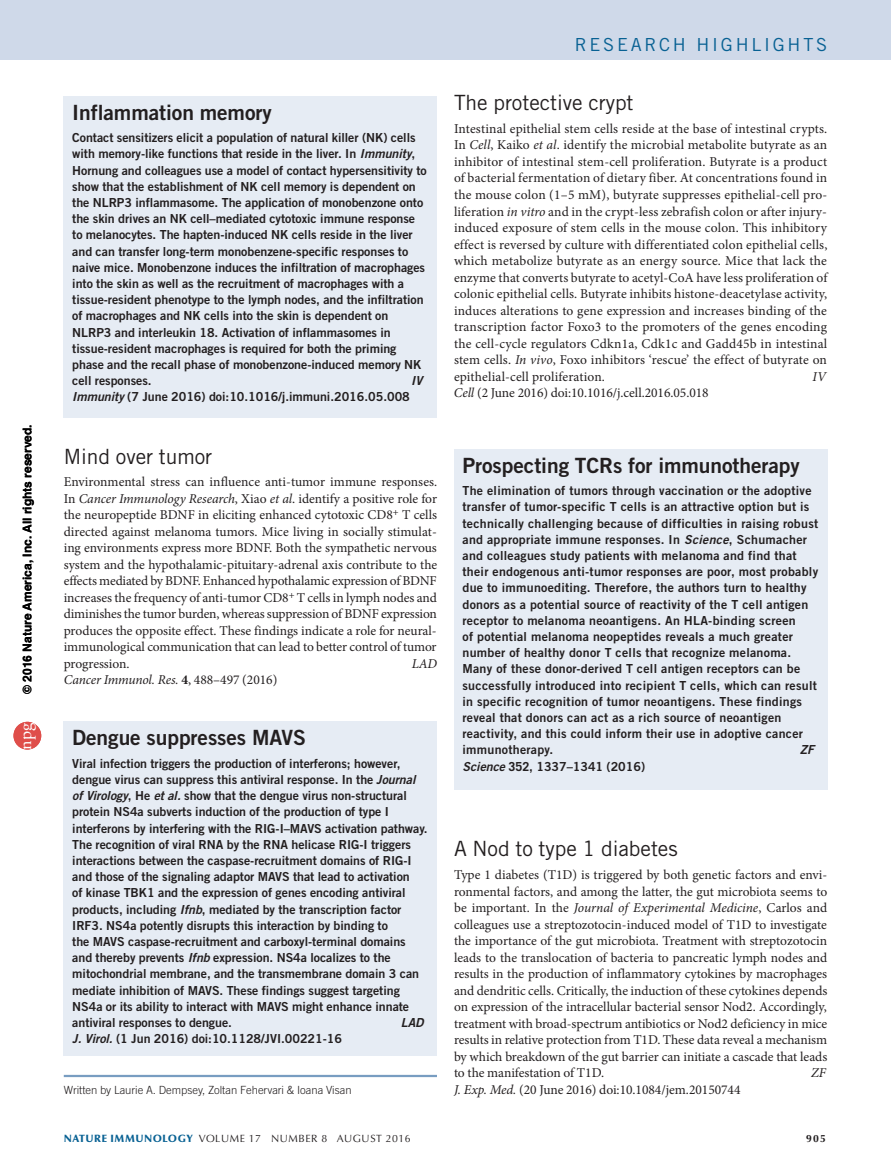
<style>
.page{position:relative;width:891px;height:1175px;background:#fff}
.page>*{position:absolute;margin:0;border:0;box-sizing:border-box;transform-origin:0 0}
.HEAD_res_notes_bold{font:21px "Trade Gothic LT Std Bd 2";letter-spacing:-.005em;color:#231f20}
.HEAD_res_notes{font:21px "Trade Gothic LT Std";letter-spacing:-.005em;color:#231f20}
.t1{font:18px "Trade Gothic LT Std";letter-spacing:.15em;color:#086193}
.t2{font:18px "Adobe Garamond Pro";color:#fff}
.TEXT_first{font:13.5px/16.5px "Minion Pro";letter-spacing:-.005em;color:#231f20;text-align:justify}
.TEXT_first-2{font:italic 13.5px "Minion Pro";letter-spacing:-.01em;color:#231f20}
.BOX_text_bold_first{font:12.45px/16.2px "Trade Gothic LT Std Bd 2";letter-spacing:-.005em;color:#231f20}
.BOX_text_bold_first-2{font:12.45px/16.2px "Trade Gothic LT Std Bd 2";letter-spacing:.02em;color:#231f20}
.BOX_text_bold_first-3{font:12.45px "Trade Gothic LT Std Bd 2 Obl";letter-spacing:-.005em;color:#231f20}
.t3{font:700 12px "Helvetica";color:#000}
.t4{font:300 11.25px "Trade Gothic LT Std";letter-spacing:-.005em;color:#231f20}
.t5{font:10.5px "Optima LT Std";letter-spacing:.05em;color:#231f20}
.t6{font:700 10.5px "Optima LT Std";color:#231f20}
.s1{font-family:"Arial"}
.s2{font-family:"Trade Gothic LT Std Bd 2 Obl"}
.s3{font-style:italic}
.s4{font-weight:700;font-style:normal}
.s5{font-style:normal}
.s6{font-family:"Trade Gothic LT Std";font-weight:700}
.s7{font-weight:900;color:#086193}
</style>
<div class="page">
<div style="left:0;top:0;width:891px;height:60px;background:#cfd9e9"></div>
<hr style="left:64px;top:1074px;width:373px;height:3px;background:#789dc1">
<div style="left:454px;top:449px;width:373px;height:340px;background:#e6ecf4"></div>
<div style="left:64px;top:96px;width:373px;height:321px;background:#e6ecf4"></div>
<div style="left:64px;top:721px;width:373px;height:334px;background:#e6ecf4"></div>
<div style="left:14px;top:722px;width:27px;height:27px;background:#df4e4a;border-radius:50%"></div>
<p class="t3" style="left:18px;top:693px;width:271px;rotate:-90deg">© 201<span class="s1">6</span> Nature America, Inc. All rights reserved.</p>
<h2 class="t2" style="left:15px;top:749px;width:28px;rotate:-90deg">npg</h2>
<p class="HEAD_res_notes_bold" style="left:72px;top:99px;width:201px">Inflammation memory</p>
<p class="BOX_text_bold_first" style="left:72px;top:129px;width:356px">Contact sensitizers elicit a population of natural killer (NK) cells with memory-like functions that reside in the liver. In <span class="s2">Immunity</span>, Hornung and colleagues use a model of contact hypersensitivity to show that the establishment of NK cell memory is dependent on the NLRP3 inflammasome. The application of monobenzone onto the skin drives an NK cell–mediated cytotoxic immune response to melanocytes. The hapten-induced NK cells reside in the liver and can transfer long-term monobenzene-specific responses to naive mice. Monobenzone induces the infiltration of macrophages into the skin as well as the recruitment of macrophages with a tissue-resident phenotype to the lymph nodes, and the infiltration of macrophages and NK cells into the skin is dependent on NLRP3 and interleukin 18. Activation of inflammasomes in tissue-resident macrophages is required for both the priming phase and the recall phase of monobenzone-induced memory NK cell responses.</p>
<p class="BOX_text_bold_first-3" style="left:411px;top:373px;width:13px">IV</p>
<p class="BOX_text_bold_first" style="left:72px;top:389px;width:339px"><span class="s2">Immunity</span> (7 June 2016) doi:10.1016/j.immuni.2016.05.008</p>
<h2 class="t1" style="left:575px;top:34px;width:254px">RESEARCH HIGHLIGHTS</h2>
<p class="HEAD_res_notes" style="left:454px;top:90px;width:181px">The protective crypt</p>
<p class="TEXT_first" style="left:454px;top:120px;width:375px">Intestinal epithelial stem cells reside at the base of intestinal crypts.<br>In <span class="s3">Cell</span>, Kaiko <span class="s3">et al</span>. identify the microbial metabolite butyrate as an inhibitor of intestinal stem-cell proliferation. Butyrate is a product of bacterial fermentation of dietary fiber. At concentrations found in the mouse colon (1–5 mM), butyrate suppresses epithelial-cell pro&shy;liferation <span class="s3">in vitro</span> and in the crypt-less zebrafish colon or after injury&shy;induced exposure of stem cells in the mouse colon. This inhibitory effect is reversed by culture with differentiated colon epithelial cells, which metabolize butyrate as an energy source. Mice that lack the enzyme that converts butyrate to acetyl-CoA have less proliferation of colonic epithelial cells. Butyrate inhibits histone-deacetylase activity, induces alterations to gene expression and increases binding of the transcription factor Foxo3 to the promoters of the genes encoding the cell-cycle regulators Cdkn1a, Cdk1c and Gadd45b in intestinal stem cells. <span class="s3">In vivo</span>, Foxo inhibitors ‘rescue’ the effect of butyrate on epithelial-cell proliferation.</p>
<p class="TEXT_first-2" style="left:813px;top:367px;width:15px">IV</p>
<p class="TEXT_first" style="left:454px;top:384px;width:256px"><span class="s3">Cell</span> (2 June 2016) doi:10.1016/j.cell.2016.05.018</p>
<p class="HEAD_res_notes" style="left:64px;top:443px;width:150px">Mind over tumor</p>
<p class="TEXT_first" style="left:64px;top:474px;width:375px">Environmental stress can influence anti-tumor immune responses.<br>In <span class="s3">Cancer Immunology Research</span>, Xiao <span class="s3">et al</span>. identify a positive role for the neuropeptide BDNF in eliciting enhanced cytotoxic CD8<sup>+</sup> T cells directed against melanoma tumors. Mice living in socially stimulat&shy;ing environments express more BDNF. Both the sympathetic nervous system and the hypothalamic-pituitary-adrenal axis contribute to the effects mediated by BDNF. Enhanced hypothalamic expression of BDNF increases the frequency of anti-tumor CD8<sup>+</sup> T cells in lymph nodes and diminishes the tumor burden, whereas suppression of BDNF expression produces the opposite effect. These findings indicate a role for neural&shy;immunological communication that can lead to better control of tumor progression.</p>
<p class="TEXT_first-2" style="left:412px;top:654px;width:27px">LAD</p>
<p class="TEXT_first-2" style="left:64px;top:671px;width:215px">Cancer Immunol. Res. <span class="s4">4</span><span class="s5">, 488–497 (2016)</span></p>
<p class="HEAD_res_notes_bold" style="left:72px;top:724px;width:235px">Dengue suppresses MAVS</p>
<p class="BOX_text_bold_first" style="left:72px;top:755px;width:357px">Viral infection triggers the production of interferons; however, dengue virus can suppress this antiviral response. In the <span class="s2">Journal of Virology</span>, He <span class="s2">et al.</span> show that the dengue virus non-structural protein NS4a subverts induction of the production of type I interferons by interfering with the RIG-I–MAVS activation pathway.<br>The recognition of viral RNA by the RNA helicase RIG-I triggers interactions between the caspase-recruitment domains of RIG-I and those of the signaling adaptor MAVS that lead to activation<br>of kinase TBK1 and the expression of genes encoding antiviral products, including <span class="s2">Ifnb</span>, mediated by the transcription factor IRF3. NS4a potently disrupts this interaction by binding to<br>the MAVS caspase-recruitment and carboxyl-terminal domains and thereby prevents <span class="s2">Ifnb</span> expression. NS4a localizes to the mitochondrial membrane, and the transmembrane domain 3 can mediate inhibition of MAVS. These findings suggest targeting NS4a or its ability to interact with MAVS might enhance innate antiviral responses to dengue.</p>
<p class="BOX_text_bold_first-3" style="left:401px;top:1014px;width:24px">LAD</p>
<p class="BOX_text_bold_first" style="left:72px;top:1030px;width:271px"><span class="s2">J. Virol.</span> (1 Jun 2016) doi:10.1128/JVI.00221-16</p>
<p class="HEAD_res_notes_bold" style="left:463px;top:452px;width:339px">Prospecting TCRs for immunotherapy</p>
<p class="BOX_text_bold_first-2" style="left:463px;top:482px;width:357px">The elimination of tumors through vaccination or the adoptive transfer of tumor-specific T cells is an attractive option but is technically challenging because of difficulties in raising robust and appropriate immune responses. In <span class="s2">Science</span>, Schumacher and colleagues study patients with melanoma and find that their endogenous anti-tumor responses are poor, most probably due to immunoediting. Therefore, the authors turn to healthy donors as a potential source of reactivity of the T cell antigen receptor to melanoma neoantigens. An HLA-binding screen<br>of potential melanoma neopeptides reveals a much greater number of healthy donor T cells that recognize melanoma.<br>Many of these donor-derived T cell antigen receptors can be successfully introduced into recipient T cells, which can result in specific recognition of tumor neoantigens. These findings reveal that donors can act as a rich source of neoantigen reactivity, and this could inform their use in adoptive cancer immunotherapy.</p>
<p class="BOX_text_bold_first-3" style="left:800px;top:742px;width:16px">ZF</p>
<p class="BOX_text_bold_first" style="left:463px;top:758px;width:184px"><span class="s2">Science</span> <span class="s6">352</span>, 1337–1341 (2016)</p>
<p class="HEAD_res_notes" style="left:454px;top:836px;width:225px">A Nod to type 1 diabetes</p>
<p class="TEXT_first" style="left:454px;top:866px;width:375px">Type 1 diabetes (T1D) is triggered by both genetic factors and envi&shy;ronmental factors, and among the latter, the gut microbiota seems to be important. In the <span class="s3">Journal of Experimental Medicine</span>, Carlos and colleagues use a streptozotocin-induced model of T1D to investigate the importance of the gut microbiota. Treatment with streptozotocin leads to the translocation of bacteria to pancreatic lymph nodes and results in the production of inflammatory cytokines by macrophages and dendritic cells. Critically, the induction of these cytokines depends on expression of the intracellular bacterial sensor Nod2. Accordingly, treatment with broad-spectrum antibiotics or Nod2 deficiency in mice results in relative protection from T1D. These data reveal a mechanism by which breakdown of the gut barrier can initiate a cascade that leads to the manifestation of T1D.</p>
<p class="TEXT_first-2" style="left:811px;top:1063px;width:17px">ZF</p>
<p class="TEXT_first" style="left:454px;top:1081px;width:288px"><span class="s3">J. Exp. Med.</span> (20 June 2016) doi:10.1084/jem.20150744</p>
<p class="t4" style="left:64px;top:1083px;width:289px">Written by Laurie A. Dempsey, Zoltan Fehervari &amp; Ioana Visan</p>
<p class="t5" style="left:64px;top:1132px;width:348px"><span class="s7">NATURE IMMUNOLOGY</span> VOLUME 17 NUMBER 8 AUGUST 2016</p>
<p class="t6" style="left:806px;top:1132px;width:21px">905</p>
</div>
